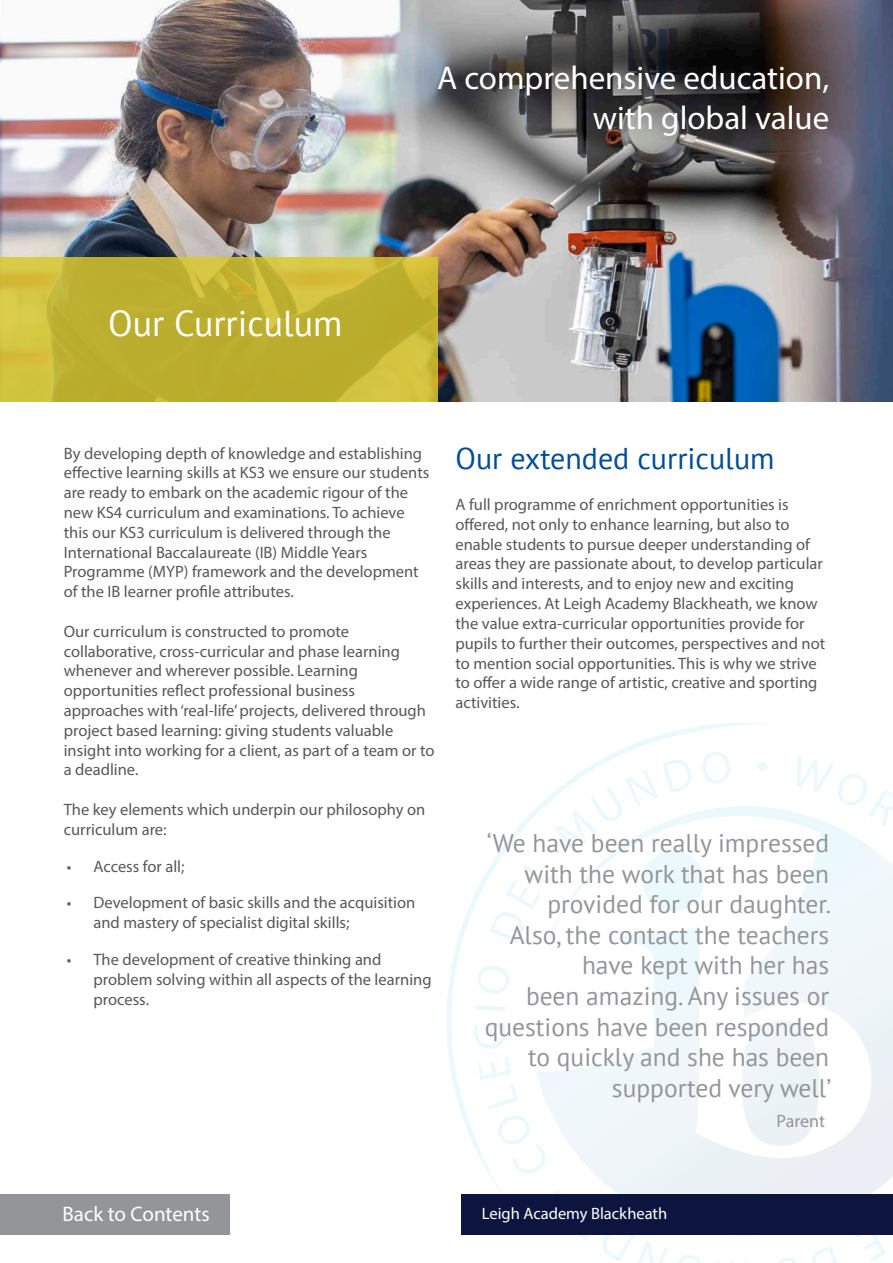
<style>
.page{position:relative;width:893px;height:1263px;background:#fff}
.page>*{position:absolute;margin:0;border:0;box-sizing:border-box;transform-origin:0 0}
.t1{font:36px "PT Sans";color:#fff}
.t2{font:33px/39.6px "Myriad Pro";color:#fff;text-align:right}
.t3{font:30px "PT Sans";color:#004c97}
._2mm_space_after{font:25.5px/30.6px "PT Sans";color:#939598;text-align:right}
.t4{font:21px "Myriad Pro";color:#fff}
.t5{font:18px "Myriad Pro";letter-spacing:-.005em;color:#939598}
.t6{font:16.5px/19.8px "Myriad Pro";color:#57585a}
.t7{font:16.5px "Myriad Pro";color:#fff}
</style>
<div class="page">
<img style="left:0;top:0;width:893px;height:401px">
<svg style="left:603px;top:1245px;width:87px;height:18px"></svg>
<svg style="left:797px;top:755px;width:96px;height:41px"></svg>
<svg style="left:690px;top:826px;width:203px;height:437px;fill:#eff7fb"></svg>
<svg style="left:447px;top:723px;width:333px;height:480px"></svg>
<svg style="left:0;top:257px;width:437px;height:144px;background:#c2b433"></svg>
<div style="left:462px;top:1194px;width:431px;height:41px;background:#0d153e"></div>
<div style="left:0;top:1194px;width:230px;height:41px;background:#939598"></div>
<p class="t1" style="left:108px;top:300px;width:236px">Our Curriculum</p>
<p class="t2" style="left:437px;top:58px;width:394px">A comprehensive education, with global value</p>
<p class="t6" style="left:64px;top:443px;width:367px">By developing depth of knowledge and establishing effective learning skills at KS3 we ensure our students are ready to embark on the academic rigour of the new KS4 curriculum and examinations. To achieve this our KS3 curriculum is delivered through the International Baccalaureate (IB) Middle Years Programme (MYP) framework and the development</p>
<p class="t6" style="left:64px;top:581px;width:232px">of the IB learner profile attributes.</p>
<p class="t6" style="left:64px;top:621px;width:372px">Our curriculum is constructed to promote collaborative, cross-curricular and phase learning whenever and wherever possible. Learning opportunities reflect professional business approaches with ‘real-life’ projects, delivered through project based learning: giving students valuable insight into working for a client, as part of a team or to a deadline.</p>
<p class="t6" style="left:64px;top:799px;width:363px">The key elements which underpin our philosophy on curriculum are:</p>
<p class="t6" style="left:64px;top:856px;width:122px">▪ Access for all;</p>
<p class="t6" style="left:94px;top:893px;width:323px;text-indent:-30px">▪ Development of basic skills and the acquisition and mastery of specialist digital skills;</p>
<p class="t6" style="left:94px;top:949px;width:339px;text-indent:-30px">▪ The development of creative thinking and problem solving within all aspects of the learning process.</p>
<p class="t3" style="left:455px;top:439px;width:321px">Our extended curriculum</p>
<p class="t6" style="left:455px;top:494px;width:371px">A full programme of enrichment opportunities is offered, not only to enhance learning, but also to enable students to pursue deeper understanding of areas they are passionate about, to develop particular skills and interests, and to enjoy new and exciting experiences. At Leigh Academy Blackheath, we know the value extra-curricular opportunities provide for pupils to further their outcomes, perspectives and not to mention social opportunities. This is why we strive to offer a wide range of artistic, creative and sporting activities.</p>
<p class="_2mm_space_after" style="left:485px;top:827px;width:348px">‘We have been really impressed with the work that has been provided for our daughter.<br>Also, the contact the teachers have kept with her has<br>been amazing. Any issues or questions have been responded to quickly and she has been supported very well’</p>
<p class="t5" style="left:776px;top:1110px;width:50px">Parent</p>
<p class="t4" style="left:63px;top:1201px;width:149px">Back to Contents</p>
<p class="t7" style="left:482px;top:1203px;width:187px">Leigh Academy Blackheath</p>
</div>
